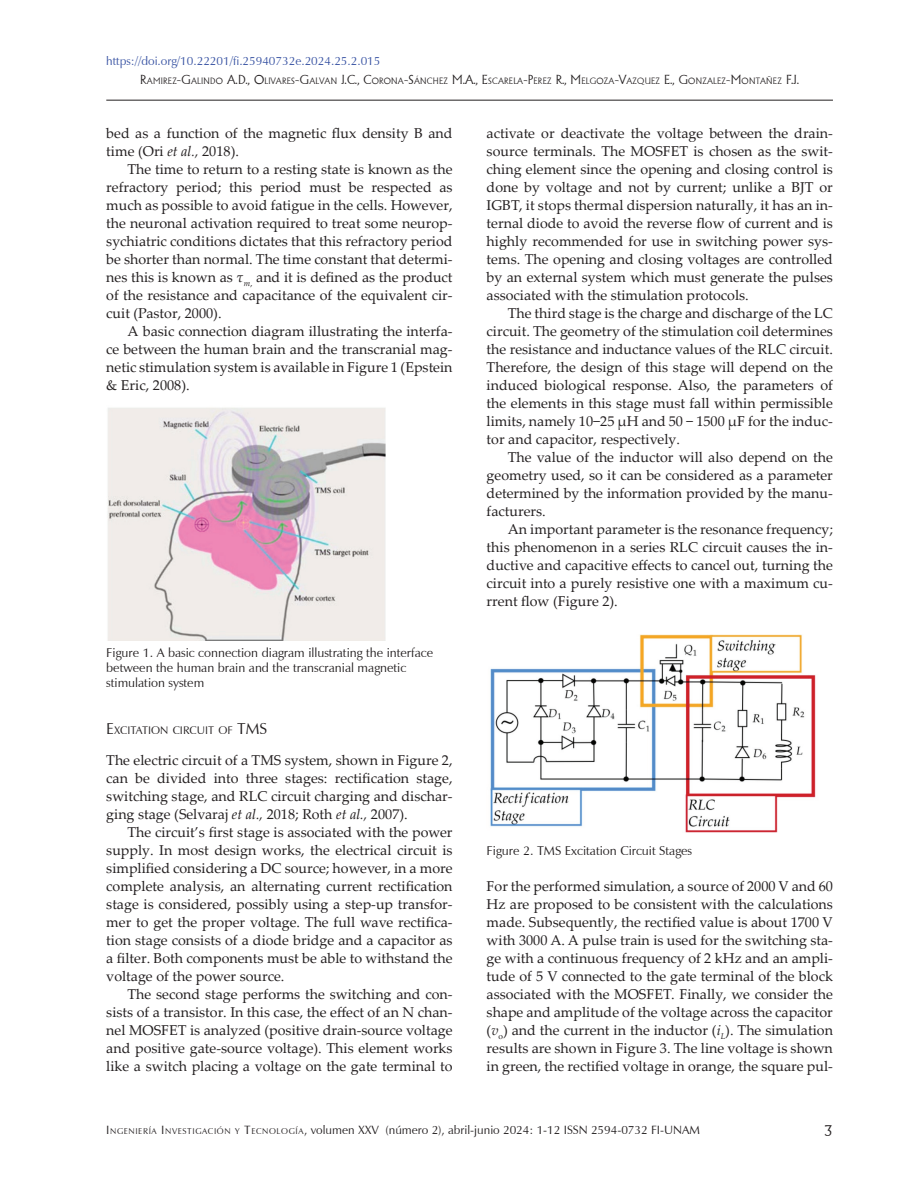
<style>
.page{position:relative;width:918px;height:1188px;background:#fff}
.page>*{position:absolute;margin:0;border:0;box-sizing:border-box;transform-origin:0 0}
.t1{font:300 15px "Adelon";color:#231f20}
.t2{font:14.25px/18px "Palatino Linotype";color:#231f20;text-align:justify}
.t3{font:12.75px/15px "Zapf Humanist 601 BT";color:#231f20}
.t4{font:12px "Zapf Humanist 601 BT";color:#231f20}
.t5{font:12px "Zapf Humanist 601 BT";color:#3853a3}
.t6{font:10.95px "Zapf Humanist 601 BT";color:#231f20}
.t7{font:300 8.85px "Adelon";letter-spacing:.03em;color:#231f20}
.s1{font-size:12.75px}
.s2{font-style:italic}
.s3{font-size:15.75px}
.s4{font-style:inherit}
.s5{font-size:8.4px}
</style>
<div class="page">
<hr style="left:106px;top:100px;width:727px;height:1px;background:#231f20">
<img style="left:107px;top:407px;width:278px;height:234px">
<img style="left:490px;top:634px;width:326px;height:199px">
<p class="t5" style="left:106px;top:53px;width:276px">https://doi.org/10.22201/fi.25940732e.2024.25.2.015</p>
<p class="t7" style="left:140px;top:75px;width:660px"><span class="s1">R</span>AMIREZ<span class="s1">-G</span>ALINDO <span class="s1">A.D., O</span>LIVARES<span class="s1">-G</span>ALVAN <span class="s1">J.C., C</span>ORONA<span class="s1">-S</span>ÁNCHEZ <span class="s1">M.A., E</span>SCARELA<span class="s1">-P</span>EREZ <span class="s1">R., M</span>ELGOZA<span class="s1">-V</span>AZQUEZ <span class="s1">E., G</span>ONZALEZ<span class="s1">-M</span>ONTAÑEZ <span class="s1">F.J.</span></p>
<p class="t2" style="left:106px;top:124px;width:348px">bed as a function of the magnetic flux density B and time (Ori <span class="s2">et al.,</span> 2018).</p>
<p class="t2" style="left:106px;top:160px;width:348px;text-indent:21px">The time to return to a resting state is known as the refractory period; this period must be respected as much as possible to avoid fatigue in the cells. However, the neuronal activation required to treat some neurop&shy;sychiatric conditions dictates that this refractory period be shorter than normal. The time constant that determi&shy;nes this is known as <span class="s2">τ</span><sub>m</sub><sub>,</sub> and it is defined as the product of the resistance and capacitance of the equivalent cir&shy;cuit (Pastor, 2000).</p>
<p class="t2" style="left:106px;top:322px;width:348px;text-indent:21px">A basic connection diagram illustrating the interfa&shy;ce between the human brain and the transcranial mag&shy;netic stimulation system is available in Figure 1 (Epstein &amp; Eric, 2008).</p>
<p class="t3" style="left:106px;top:645px;width:328px">Figure 1. A basic connection diagram illustrating the interface between the human brain and the transcranial magnetic stimulation system</p>
<p class="t6" style="left:106px;top:723px;width:163px"><span class="s3">E</span>XCITATION CIRCUIT OF <span class="s3">TMS</span></p>
<p class="t2" style="left:106px;top:750px;width:348px">The electric circuit of a TMS system, shown in Figure 2, can be divided into three stages: rectification stage, switching stage, and RLC circuit charging and dischar&shy;ging stage (Selvaraj <span class="s2">et al.,</span> 2018; Roth <span class="s2">et al.,</span> 2007).</p>
<p class="t2" style="left:106px;top:822px;width:348px;text-indent:21px">The circuit’s first stage is associated with the power supply. In most design works, the electrical circuit is simplified considering a DC source; however, in a more complete analysis, an alternating current rectification stage is considered, possibly using a step-up transfor&shy;mer to get the proper voltage. The full wave rectifica&shy;tion stage consists of a diode bridge and a capacitor as a filter. Both components must be able to withstand the voltage of the power source.</p>
<p class="t2" style="left:106px;top:984px;width:348px;text-indent:21px">The second stage performs the switching and con&shy;sists of a transistor. In this case, the effect of an N chan&shy;nel MOSFET is analyzed (positive drain-source voltage and positive gate-source voltage). This element works like a switch placing a voltage on the gate terminal to</p>
<p class="t2" style="left:487px;top:124px;width:348px">activate or deactivate the voltage between the drain&shy;source terminals. The MOSFET is chosen as the swit&shy;ching element since the opening and closing control is done by voltage and not by current; unlike a BJT or IGBT, it stops thermal dispersion naturally, it has an in&shy;ternal diode to avoid the reverse flow of current and is highly recommended for use in switching power sys&shy;tems. The opening and closing voltages are controlled by an external system which must generate the pulses associated with the stimulation protocols.</p>
<p class="t2" style="left:487px;top:304px;width:348px;text-indent:21px">The third stage is the charge and discharge of the LC circuit. The geometry of the stimulation coil determines the resistance and inductance values of the RLC circuit.<br>Therefore, the design of this stage will depend on the induced biological response. Also, the parameters of the elements in this stage must fall within permissible limits, namely 10−25 µH and 50 − 1500 µF for the induc&shy;tor and capacitor, respectively.</p>
<p class="t2" style="left:487px;top:448px;width:348px;text-indent:21px">The value of the inductor will also depend on the geometry used, so it can be considered as a parameter determined by the information provided by the manu&shy;facturers.</p>
<p class="t2" style="left:487px;top:520px;width:348px;text-indent:21px">An important parameter is the resonance frequency; this phenomenon in a series RLC circuit causes the in&shy;ductive and capacitive effects to cancel out, turning the circuit into a purely resistive one with a maximum cu&shy;rrent flow (Figure 2).</p>
<p class="t3" style="left:487px;top:843px;width:207px">Figure 2. TMS Excitation Circuit Stages</p>
<p class="t2" style="left:487px;top:877px;width:348px">For the performed simulation, a source of 2000 V and 60<br>Hz are proposed to be consistent with the calculations made. Subsequently, the rectified value is about 1700 V with 3000 A. A pulse train is used for the switching sta&shy;ge with a continuous frequency of 2 kHz and an ampli&shy;tude of 5 V connected to the gate terminal of the block associated with the MOSFET. Finally, we consider the shape and amplitude of the voltage across the capacitor (<span class="s2">v</span><sub>o</sub>) and the current in the inductor (<span class="s2">i</span><sub>L</sub>). The simulation results are shown in Figure 3. The line voltage is shown in green, the rectified voltage in orange, the square pul-</p>
<p class="t4" style="left:106px;top:1122px;width:595px"><span class="s4">I</span><span class="s5">NGENI ERÍA</span> <span class="s4">I</span><span class="s5">NVESTI GACI ÓN Y</span> <span class="s4">T</span><span class="s5">ECNOLOGÍA</span>, volumen XXV (número 2), abril-junio 2024: 1-12 ISSN 2594-0732 FI-UNAM</p>
<p class="t1" style="left:824px;top:1122px;width:10px">3</p>
</div>
